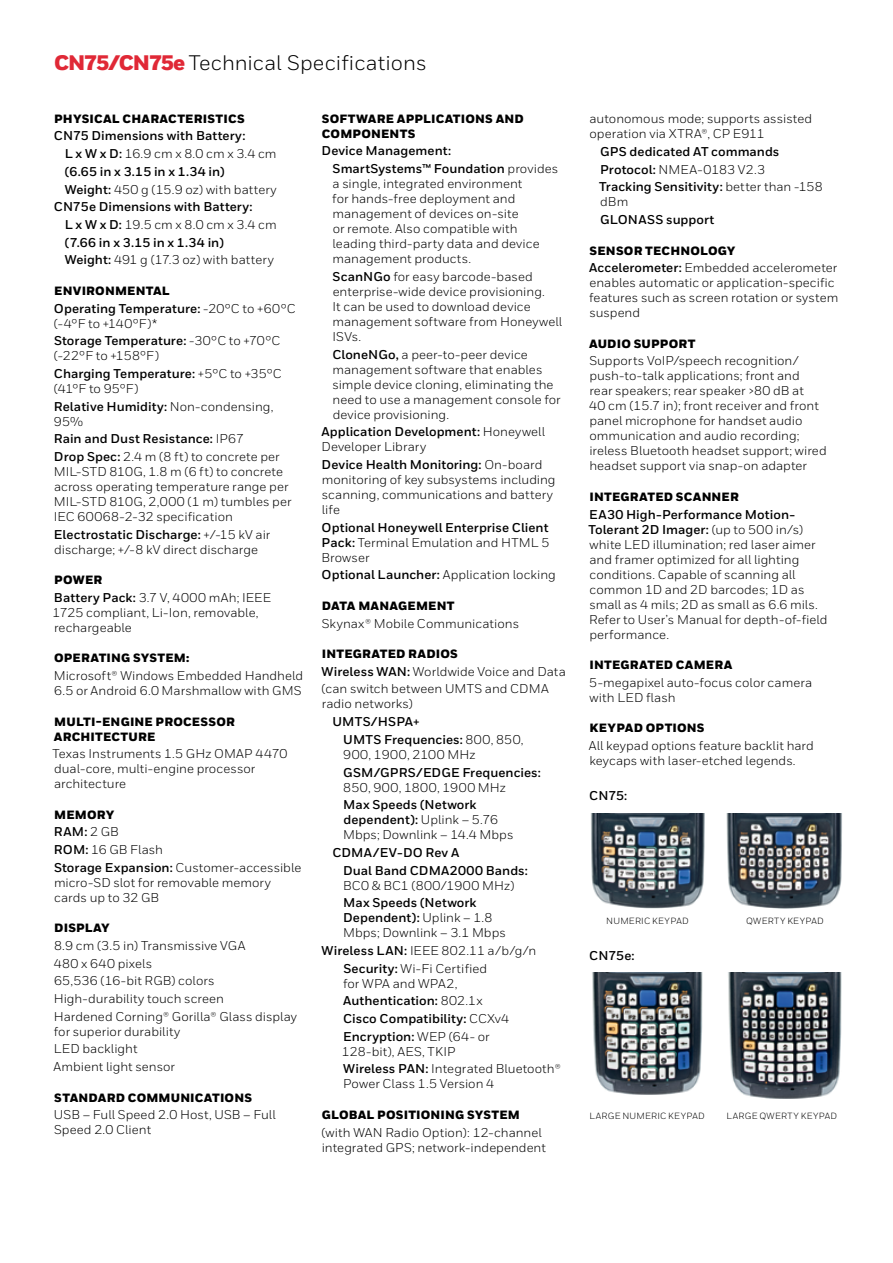
<style>
.page{position:relative;width:893px;height:1263px;background:#fff}
.page>*{position:absolute;margin:0;border:0;box-sizing:border-box;transform-origin:0 0}
.t1{font:21px "Honeywell Sans";color:#000}
.t2{font:12.75px/15px "Honeywell Sans";color:#000}
.t3{font:700 12.75px/17.7px "Honeywell Sans";letter-spacing:.005em;color:#000}
.t4{font:12.75px "Honeywell Sans";letter-spacing:.03em;color:#000}
.t5{font:12.75px "Honeywell Sans";letter-spacing:.025em;color:#000}
.t6{font:900 12px/15px "Honeywell Sans";letter-spacing:.015em;color:#000}
.t7{font:9px "Honeywell Sans";letter-spacing:.035em;color:#000}
.s1{font-weight:900;color:#e02836}
.s2{font-weight:700}
.s3{font-weight:400}
</style>
<div class="page">
<img style="left:591px;top:813px;width:114px;height:95px">
<img style="left:726px;top:813px;width:116px;height:95px">
<img style="left:592px;top:972px;width:111px;height:123px">
<img style="left:728px;top:972px;width:114px;height:127px">
<h1 class="t1" style="left:54px;top:50px;width:374px"><span class="s1">CN75/CN75e</span> Technical Specifications</h1>
<p class="t6" style="left:54px;top:112px;width:192px">PHYSICAL CHARACTERISTICS</p>
<p class="t3" style="left:54px;top:127px;width:193px">CN75 Dimensions with Battery:</p>
<p class="t2" style="left:65px;top:146px;width:213px"><span class="s2">L x W x D:</span> 16.9 cm x 8.0 cm x 3.4 cm</p>
<p class="t3" style="left:65px;top:163px;width:161px">(6.65 in x 3.15 in x 1.34 in)</p>
<p class="t2" style="left:65px;top:182px;width:213px"><span class="s2">Weight:</span> 450 g (15.9 oz) with battery</p>
<p class="t3" style="left:54px;top:198px;width:200px">CN75e Dimensions with Battery:</p>
<p class="t2" style="left:65px;top:217px;width:213px"><span class="s2">L x W x D:</span> 19.5 cm x 8.0 cm x 3.4 cm</p>
<p class="t3" style="left:65px;top:234px;width:160px">(7.66 in x 3.15 in x 1.34 in)</p>
<p class="t2" style="left:65px;top:252px;width:211px"><span class="s2">Weight:</span> 491 g (17.3 oz) with battery</p>
<p class="t6" style="left:54px;top:284px;width:117px">ENVIRONMENTAL</p>
<p class="t2" style="left:54px;top:301px;width:243px"><span class="s2">Operating Temperature:</span> -20°C to +60°C (-4°F to +140°F)*</p>
<p class="t2" style="left:54px;top:333px;width:228px"><span class="s2">Storage Temperature:</span> -30°C to +70°C (-22°F to +158°F)</p>
<p class="t2" style="left:54px;top:366px;width:229px"><span class="s2">Charging Temperature:</span> +5°C to +35°C (41°F to 95°F)</p>
<p class="t2" style="left:54px;top:399px;width:221px"><span class="s2">Relative Humidity:</span> Non-condensing,<br>95%</p>
<p class="t3" style="left:54px;top:430px;width:227px">Rain and Dust Resistance: <span class="s3">IP67<br></span>Drop Spec: <span class="s3">2.4 m (8 ft) to concrete per</span></p>
<p class="t2" style="left:54px;top:464px;width:239px">MIL-STD 810G, 1.8 m (6 ft) to concrete across operating temperature range per MIL-STD 810G, 2,000 (1 m) tumbles per IEC 60068-2-32 specification</p>
<p class="t2" style="left:54px;top:527px;width:218px"><span class="s2">Electrostatic Discharge:</span> +/-15 kV air discharge; +/-8 kV direct discharge</p>
<p class="t6" style="left:54px;top:573px;width:50px">POWER</p>
<p class="t2" style="left:53px;top:590px;width:220px"><span class="s2">Battery Pack:</span> 3.7 V, 4000 mAh; IEEE<br>1725 compliant, Li-Ion, removable, rechargeable</p>
<p class="t6" style="left:54px;top:651px;width:137px">OPERATING SYSTEM:</p>
<p class="t2" style="left:54px;top:668px;width:251px">Microsoft® Windows Embedded Handheld<br>6.5 or Android 6.0 Marshmallow with GMS</p>
<p class="t6" style="left:54px;top:714px;width:183px">MULTI-ENGINE PROCESSOR<br>ARCHITECTURE</p>
<p class="t2" style="left:53px;top:746px;width:236px">Texas Instruments 1.5 GHz OMAP 4470 dual-core, multi-engine processor architecture</p>
<p class="t6" style="left:54px;top:807px;width:62px">MEMORY</p>
<p class="t2" style="left:54px;top:823px;width:249px;line-height:17.7px"><span class="s2">RAM:</span> 2 GB<br><span class="s2">ROM:</span> 16 GB Flash<br><span class="s2">Storage Expansion:</span> Customer-accessible</p>
<p class="t2" style="left:54px;top:875px;width:218px">micro-SD slot for removable memory cards up to 32 GB</p>
<p class="t6" style="left:54px;top:921px;width:57px">DISPLAY</p>
<p class="t2" style="left:54px;top:937px;width:245px;line-height:17.7px">8.9 cm (3.5 in) Transmissive VGA<br>480 x 640 pixels<br>65,536 (16-bit RGB) colors<br>High-durability touch screen<br>Hardened Corning® Gorilla® Glass display</p>
<p class="t2" style="left:54px;top:1022px;width:128px;line-height:17.7px">for superior durability<br>LED backlight<br>Ambient light sensor</p>
<p class="t6" style="left:54px;top:1090px;width:199px">STANDARD COMMUNICATIONS</p>
<p class="t2" style="left:54px;top:1107px;width:223px">USB – Full Speed 2.0 Host, USB – Full<br>Speed 2.0 Client</p>
<p class="t6" style="left:322px;top:112px;width:204px">SOFTWARE APPLICATIONS AND<br>COMPONENTS</p>
<p class="t3" style="left:333px;top:142px;width:227px;text-indent:-11px">Device Management:<br>SmartSystems™ Foundation <span class="s3">provides</span></p>
<p class="t2" style="left:332px;top:176px;width:209px">a single, integrated environment for hands-free deployment and management of devices on-site<br>or remote. Also compatible with leading third-party data and device management products.</p>
<p class="t2" style="left:332px;top:269px;width:231px"><span class="s2">ScanNGo</span> for easy barcode-based enterprise-wide device provisioning.<br>It can be used to download device management software from Honeywell<br>ISVs.</p>
<p class="t2" style="left:332px;top:347px;width:230px"><span class="s2">CloneNGo,</span> a peer-to-peer device management software that enables simple device cloning, eliminating the need to use a management console for device provisioning.</p>
<p class="t2" style="left:321px;top:424px;width:225px"><span class="s2">Application Development:</span> Honeywell<br>Developer Library</p>
<p class="t2" style="left:322px;top:457px;width:236px"><span class="s2">Device Health Monitoring:</span> On-board monitoring of key subsystems including scanning, communications and battery life</p>
<p class="t3" style="left:321px;top:520px;width:229px;line-height:15px;text-align:justify">Optional Honeywell Enterprise Client Pack: <span class="s3">Terminal Emulation and HTML 5<br>Browser</span></p>
<p class="t2" style="left:322px;top:567px;width:236px"><span class="s2">Optional Launcher:</span> Application locking</p>
<p class="t6" style="left:322px;top:599px;width:134px">DATA MANAGEMENT</p>
<p class="t2" style="left:322px;top:616px;width:199px">Skynax® Mobile Communications</p>
<p class="t6" style="left:322px;top:647px;width:138px">INTEGRATED RADIOS</p>
<p class="t2" style="left:322px;top:662px;width:246px;line-height:17.7px"><span class="s2">Wireless WAN:</span> Worldwide Voice and Data (can switch between UMTS and CDMA</p>
<p class="t2" style="left:322px;top:696px;width:93px">radio networks)</p>
<p class="t3" style="left:343px;top:713px;width:182px;text-indent:-11px">UMTS/HSPA+<br>UMTS Frequencies: <span class="s3">800, 850,</span></p>
<p class="t5" style="left:343px;top:747px;width:134px">900, 1900, 2100 MHz</p>
<p class="t3" style="left:343px;top:763px;width:199px">GSM/GPRS/EDGE Frequencies:</p>
<p class="t4" style="left:343px;top:779px;width:164px">850, 900, 1800, 1900 MHz</p>
<p class="t2" style="left:343px;top:797px;width:172px"><span class="s2">Max Speeds (Network dependent):</span> Uplink – 5.76<br>Mbps; Downlink – 14.4 Mbps</p>
<p class="t3" style="left:343px;top:844px;width:186px;text-indent:-11px">CDMA/EV-DO Rev A<br>Dual Band CDMA2000 Bands:</p>
<p class="t2" style="left:343px;top:878px;width:173px">BC0 &amp; BC1 (800/1900 MHz)</p>
<p class="t2" style="left:343px;top:895px;width:164px"><span class="s2">Max Speeds (Network<br>Dependent):</span> Uplink – 1.8<br>Mbps; Downlink – 3.1 Mbps</p>
<p class="t2" style="left:343px;top:942px;width:194px;line-height:17.7px;text-indent:-22px"><span class="s2">Wireless LAN:</span> IEEE 802.11 a/b/g/n<br><span class="s2">Security:</span> Wi-Fi Certified</p>
<p class="t3" style="left:343px;top:975px;width:168px"><span class="s3">for WPA and WPA2,<br></span>Authentication: <span class="s3">802.1x<br></span>Cisco Compatibility: <span class="s3">CCXv4<br></span>Encryption: <span class="s3">WEP (64- or</span></p>
<p class="t2" style="left:342px;top:1042px;width:220px;line-height:17.7px">128-bit), AES, TKIP<br><span class="s2">Wireless PAN:</span> Integrated Bluetooth®</p>
<p class="t2" style="left:343px;top:1076px;width:153px">Power Class 1.5 Version 4</p>
<p class="t6" style="left:322px;top:1108px;width:200px">GLOBAL POSITIONING SYSTEM</p>
<p class="t2" style="left:322px;top:1125px;width:226px">(with WAN Radio Option): 12-channel integrated GPS; network-independent</p>
<p class="t2" style="left:589px;top:111px;width:224px">autonomous mode; supports assisted operation via XTRA®, CP E911</p>
<p class="t3" style="left:599px;top:143px;width:225px">GPS dedicated AT commands<br>Protocol: <span class="s3">NMEA-0183 V2.3<br></span>Tracking Sensitivity: <span class="s3">better than -158</span></p>
<p class="t2" style="left:600px;top:195px;width:30px">dBm</p>
<p class="t3" style="left:600px;top:211px;width:116px">GLONASS support</p>
<p class="t6" style="left:590px;top:243px;width:147px">SENSOR TECHNOLOGY</p>
<p class="t2" style="left:589px;top:260px;width:251px"><span class="s2">Accelerometer:</span> Embedded accelerometer enables automatic or application-specific features such as screen rotation or system suspend</p>
<p class="t6" style="left:589px;top:337px;width:108px">AUDIO SUPPORT</p>
<p class="t2" style="left:589px;top:354px;width:239px">Supports VoIP/speech recognition/ push-to-talk applications; front and<br>rear speakers; rear speaker &gt;80 dB at<br>40 cm (15.7 in); front receiver and front panel microphone for handset audio ommunication and audio recording; ireless Bluetooth headset support; wired headset support via snap-on adapter</p>
<p class="t6" style="left:590px;top:490px;width:151px">INTEGRATED SCANNER</p>
<p class="t2" style="left:588px;top:507px;width:241px"><span class="s2">EA30 High-Performance Motion-Tolerant 2D Imager:</span> (up to 500 in/s) white LED illumination; red laser aimer and framer optimized for all lighting conditions. Capable of scanning all common 1D and 2D barcodes; 1D as small as 4 mils; 2D as small as 6.6 mils.<br>Refer to User’s Manual for depth-of-field performance.</p>
<p class="t6" style="left:590px;top:658px;width:144px">INTEGRATED CAMERA</p>
<p class="t2" style="left:589px;top:675px;width:225px">5-megapixel auto-focus color camera with LED flash</p>
<p class="t6" style="left:590px;top:721px;width:117px">KEYPAD OPTIONS</p>
<p class="t2" style="left:589px;top:738px;width:226px">All keypad options feature backlit hard keycaps with laser-etched legends.</p>
<p class="t3" style="left:589px;top:787px;width:40px">CN75:</p>
<p class="t7" style="left:606px;top:916px;width:84px">NUMERIC KEYPAD</p>
<p class="t7" style="left:746px;top:916px;width:79px">QWERTY KEYPAD</p>
<p class="t3" style="left:589px;top:947px;width:47px">CN75e:</p>
<p class="t7" style="left:590px;top:1110px;width:117px">LARGE NUMERIC KEYPAD</p>
<p class="t7" style="left:727px;top:1110px;width:112px">LARGE QWERTY KEYPAD</p>
</div>
